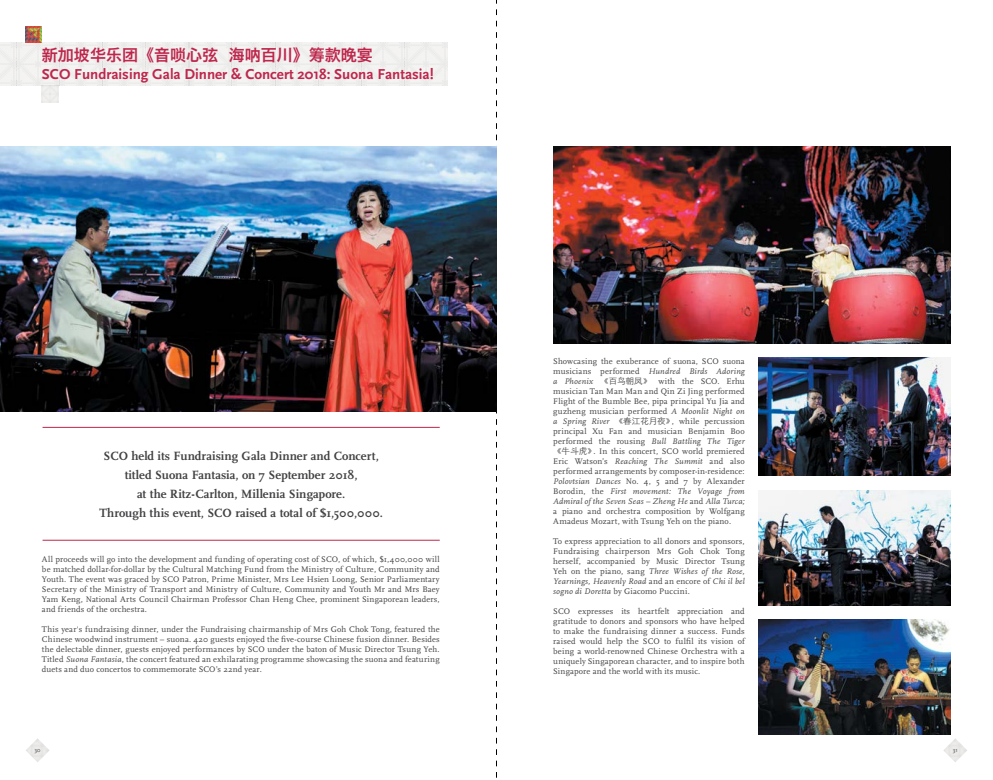
<style>
.page{position:relative;width:993px;height:780px;background:#fff}
.page>*{position:absolute;margin:0;border:0;box-sizing:border-box;transform-origin:0 0}
.t1{font:16px "Hiragino Sans GB W6";color:#be264b}
.t2{font:700 15px "Scala Sans Pro";color:#be264b}
.t3{font:700 12.5px/19px "Scala";color:#414042;text-align:center}
.t4{font:8.5px/10px "Scala";letter-spacing:.015em;color:#414042;text-align:justify}
.t5{font:6px "Scala Sans Pro";color:#4d4d4f}
.s1{font-style:italic}
.s2{font-family:"ST Heiti SC";font-weight:300}
</style>
<div class="page">
<img style="left:26px;top:738px;width:24px;height:24px">
<img style="left:943px;top:738px;width:24px;height:24px">
<svg style="left:496px;top:0;width:1px;height:778px"></svg>
<div style="left:0;top:42px;width:447px;height:44px;background:#f1f0ef"></div>
<img style="left:26px;top:26px;width:16px;height:16px">
<img style="left:0;top:146px;width:496px;height:265px">
<img style="left:758px;top:619px;width:192px;height:116px">
<img style="left:553px;top:147px;width:397px;height:196px">
<img style="left:758px;top:490px;width:192px;height:115px">
<img style="left:758px;top:357px;width:192px;height:119px">
<hr style="left:43px;top:427px;width:396px;height:1px;background:#be264b">
<hr style="left:43px;top:540px;width:396px;height:1px;background:#be264b">
<h1 class="t1" style="left:42px;top:44px;width:332px">新加坡华乐团《音唢心弦 海呐百川》筹款晚宴</h1>
<h2 class="t2" style="left:42px;top:65px;width:393px">SCO Fundraising Gala Dinner &amp; Concert 2018: Suona Fantasia!</h2>
<h3 class="t3" style="left:99px;top:446px;width:285px">SCO held its Fundraising Gala Dinner and Concert, titled Suona Fantasia, on 7 September 2018,<br>at the Ritz-Carlton, Millenia Singapore.<br>Through this event, SCO raised a total of $1,500,000.</h3>
<p class="t4" style="left:42px;top:554px;width:399px">All proceeds will go into the development and funding of operating cost of SCO, of which, $1,400,000 will be matched dollar-for-dollar by the Cultural Matching Fund from the Ministry of Culture, Community and Youth. The event was graced by SCO Patron, Prime Minister, Mrs Lee Hsien Loong, Senior Parliamentary Secretary of the Ministry of Transport and Ministry of Culture, Community and Youth Mr and Mrs Baey Yam Keng, National Arts Council Chairman Professor Chan Heng Chee, prominent Singaporean leaders, and friends of the orchestra.</p>
<p class="t4" style="left:42px;top:624px;width:399px">This year's fundraising dinner, under the Fundraising chairmanship of Mrs Goh Chok Tong, featured the Chinese woodwind instrument – suona. 420 guests enjoyed the five-course Chinese fusion dinner. Besides the delectable dinner, guests enjoyed performances by SCO under the baton of Music Director Tsung Yeh.<br>Titled <span class="s1">Suona Fantasia</span>, the concert featured an exhilarating programme showcasing the suona and featuring duets and duo concertos to commemorate SCO’s 22nd year.</p>
<p class="t4" style="left:553px;top:356px;width:193px">Showcasing the exuberance of suona, SCO suona musicians performed <span class="s1">Hundred Birds Adoring a Phoenix</span> <span class="s2">《百鸟朝凤》</span> with the SCO. Erhu musician Tan Man Man and Qin Zi Jing performed Flight of the Bumble Bee, pipa principal Yu Jia and guzheng musician performed <span class="s1">A Moonlit Night on a Spring River</span> <span class="s2">《春江花月夜》</span>, while percussion principal Xu Fan and musician Benjamin Boo performed the rousing <span class="s1">Bull Battling The Tiger</span><span class="s2">《牛斗虎》</span>. In this concert, SCO world premiered Eric Watson’s <span class="s1">Reaching The Summit</span> and also performed arrangements by composer-in-residence:<br><span class="s1">Polovtsian Dances</span> No. 4, 5 and 7 by Alexander Borodin, the <span class="s1">First movement: The Voyage from Admiral of the Seven Seas – Zheng He</span> and <span class="s1">Alla Turca; </span>a piano and orchestra composition by Wolfgang Amadeus Mozart, with Tsung Yeh on the piano.</p>
<p class="t4" style="left:553px;top:536px;width:193px">To express appreciation to all donors and sponsors, Fundraising chairperson Mrs Goh Chok Tong herself, accompanied by Music Director Tsung Yeh on the piano, sang <span class="s1">Three Wishes of the Rose, Yearnings, Heavenly Road</span> and an encore of <span class="s1">Chi il bel sogno di Doretta</span> by Giacomo Puccini.</p>
<p class="t4" style="left:553px;top:606px;width:193px">SCO expresses its heartfelt appreciation and gratitude to donors and sponsors who have helped to make the fundraising dinner a success. Funds raised would help the SCO to fulfil its vision of being a world-renowned Chinese Orchestra with a uniquely Singaporean character, and to inspire both Singapore and the world with its music.</p>
<p class="t5" style="left:35px;top:746px;width:7px">30</p>
<p class="t5" style="left:952px;top:746px;width:6px">31</p>
</div>
